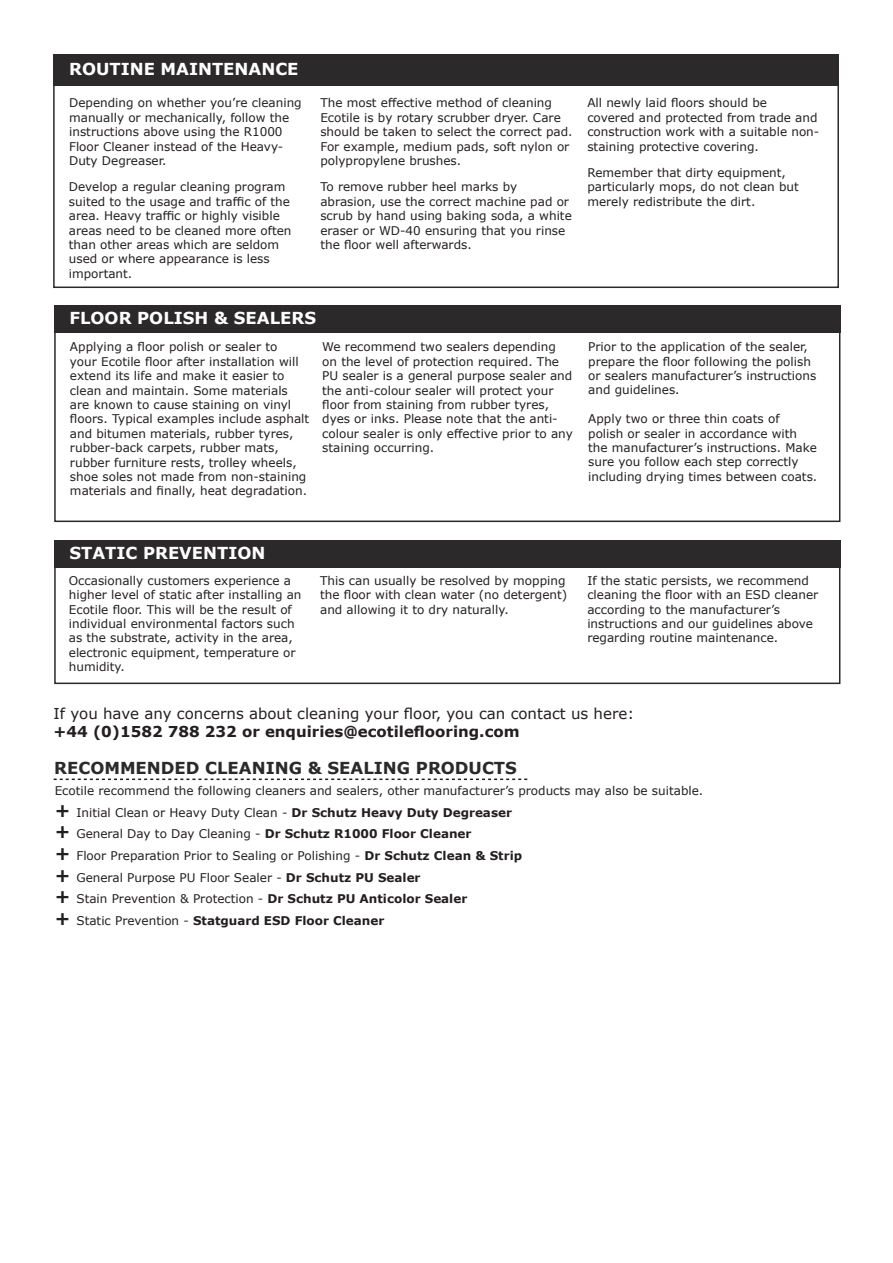
<style>
.page{position:relative;width:893px;height:1263px;background:#fff}
.page>*{position:absolute;margin:0;border:0;box-sizing:border-box;transform-origin:0 0}
.t1{font:700 16.5px "Verdana";color:#fff}
.t2{font:700 16.5px "Verdana";color:#2b292a}
.t3{font:15px "Verdana";color:#231f20}
.t4{font:700 15px "Verdana";color:#231f20}
.t5{font:12px/14.4px "Verdana";color:#231f20}
.t6{font:700 12px "Verdana";color:#231f20}
.s1{font-weight:700;font-size:18px}
.s2{font-weight:700}
.s3{font-size:18px}
.s4{font-weight:400}
</style>
<div class="page">
<div style="left:53px;top:54px;width:786px;height:31px;background:#2b292a"></div>
<svg style="left:54px;top:778px;width:473px;height:2px"></svg>
<div style="left:54px;top:309px;width:786px;height:213px;border:2px solid #2b292a"></div>
<div style="left:54px;top:305px;width:786px;height:28px;background:#2b292a"></div>
<div style="left:54px;top:544px;width:786px;height:140px;border:2px solid #2b292a"></div>
<div style="left:54px;top:540px;width:786px;height:28px;background:#2b292a"></div>
<p class="t1" style="left:69px;top:58px;width:231px">ROUTINE MAINTENANCE</p>
<p class="t5" style="left:69px;top:96px;width:234px">Depending on whether you’re cleaning manually or mechanically, follow the instructions above using the R1000<br>Floor Cleaner instead of the Heavy-<br>Duty Degreaser.</p>
<p class="t5" style="left:69px;top:180px;width:224px">Develop a regular cleaning program suited to the usage and traffic of the area. Heavy traffic or highly visible areas need to be cleaned more often than other areas which are seldom used or where appearance is less important.</p>
<p class="t5" style="left:320px;top:96px;width:254px">The most effective method of cleaning Ecotile is by rotary scrubber dryer. Care should be taken to select the correct pad.<br>For example, medium pads, soft nylon or polypropylene brushes.</p>
<p class="t5" style="left:320px;top:180px;width:253px">To remove rubber heel marks by abrasion, use the correct machine pad or scrub by hand using baking soda, a white eraser or WD-40 ensuring that you rinse the floor well afterwards.</p>
<p class="t1" style="left:69px;top:306px;width:248px">FLOOR POLISH &amp; SEALERS</p>
<p class="t5" style="left:70px;top:340px;width:241px">Applying a floor polish or sealer to<br>your Ecotile floor after installation will extend its life and make it easier to clean and maintain. Some materials are known to cause staining on vinyl floors. Typical examples include asphalt and bitumen materials, rubber tyres, rubber-back carpets, rubber mats, rubber furniture rests, trolley wheels, shoe soles not made from non-staining materials and finally, heat degradation.</p>
<p class="t5" style="left:322px;top:340px;width:252px">We recommend two sealers depending on the level of protection required. The PU sealer is a general purpose sealer and the anti-colour sealer will protect your floor from staining from rubber tyres, dyes or inks. Please note that the anti&shy;colour sealer is only effective prior to any staining occurring.</p>
<p class="t5" style="left:587px;top:96px;width:233px">All newly laid floors should be<br>covered and protected from trade and construction work with a suitable non&shy;staining protective covering.</p>
<p class="t5" style="left:587px;top:165px;width:213px">Remember that dirty equipment, particularly mops, do not clean but merely redistribute the dirt.</p>
<p class="t5" style="left:588px;top:339px;width:230px">Prior to the application of the sealer, prepare the floor following the polish or sealers manufacturer’s instructions and guidelines.</p>
<p class="t5" style="left:588px;top:411px;width:231px">Apply two or three thin coats of polish or sealer in accordance with the manufacturer’s instructions. Make sure you follow each step correctly including drying times between coats.</p>
<p class="t1" style="left:69px;top:541px;width:198px">STATIC PREVENTION</p>
<p class="t5" style="left:69px;top:573px;width:234px">Occasionally customers experience a higher level of static after installing an Ecotile floor. This will be the result of individual environmental factors such as the substrate, activity in the area, electronic equipment, temperature or humidity.</p>
<p class="t5" style="left:320px;top:573px;width:249px">This can usually be resolved by mopping the floor with clean water (no detergent) and allowing it to dry naturally.</p>
<p class="t5" style="left:587px;top:573px;width:232px">If the static persists, we recommend cleaning the floor with an ESD cleaner according to the manufacturer’s instructions and our guidelines above regarding routine maintenance.</p>
<p class="t3" style="left:54px;top:703px;width:582px">If you have any concerns about cleaning your floor, you can contact us here:</p>
<p class="t4" style="left:54px;top:720px;width:468px">+44 (0)1582 788 232 or enquiries@ecotileflooring.com</p>
<p class="t2" style="left:54px;top:756px;width:464px">RECOMMENDED CLEANING &amp; SEALING PRODUCTS</p>
<p class="t5" style="left:55px;top:783px;width:650px">Ecotile recommend the following cleaners and sealers, other manufacturer’s products may also be suitable.</p>
<p class="t5" style="left:55px;top:805px;width:459px"><span class="s1">+</span> Initial Clean or Heavy Duty Clean - <span class="s2">Dr Schutz Heavy Duty Degreaser</span></p>
<p class="t6" style="left:55px;top:825px;width:418px"><span class="s3">+</span> <span class="s4">General Day to Day Cleaning -</span> Dr Schutz R1000 Floor Cleaner</p>
<p class="t5" style="left:55px;top:848px;width:469px"><span class="s1">+</span> Floor Preparation Prior to Sealing or Polishing - <span class="s2">Dr Schutz Clean &amp; Strip</span></p>
<p class="t5" style="left:55px;top:870px;width:367px"><span class="s1">+</span> General Purpose PU Floor Sealer - <span class="s2">Dr Schutz PU Sealer</span></p>
<p class="t5" style="left:55px;top:891px;width:414px"><span class="s1">+</span> Stain Prevention &amp; Protection - <span class="s2">Dr Schutz PU Anticolor Sealer</span></p>
<p class="t6" style="left:55px;top:912px;width:331px"><span class="s3">+</span> <span class="s4">Static Prevention -</span> Statguard ESD Floor Cleaner</p>
</div>
